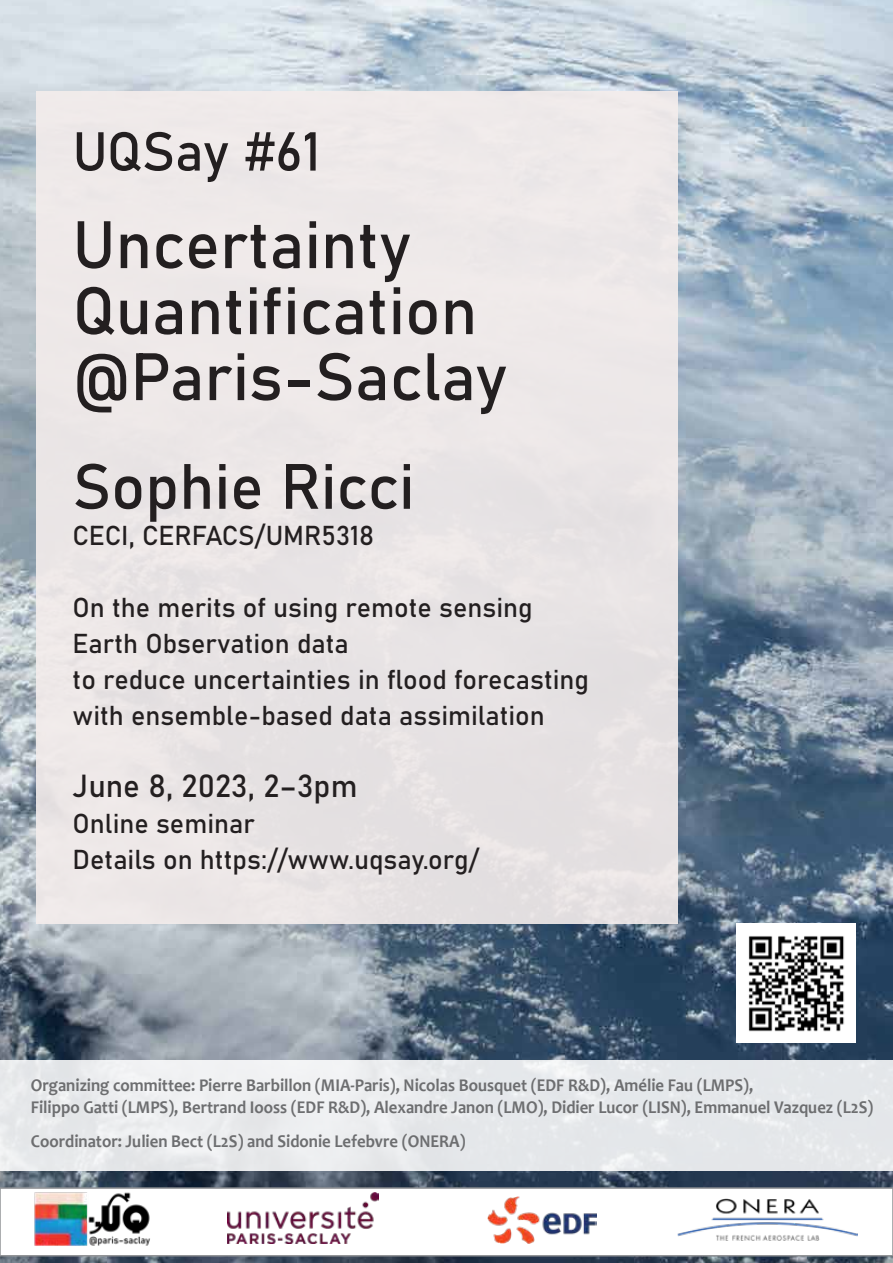
<style>
.page{position:relative;width:893px;height:1263px;background:#fff}
.page>*{position:absolute;margin:0;border:0;box-sizing:border-box;transform-origin:0 0}
.t1{font:66px/66px "Bahnschrift";color:#231f20}
.t2{font:63px "Bahnschrift";color:#231f20}
.t3{font:54px "Bahnschrift";color:#231f20}
.t4{font:31.5px "Bahnschrift";color:#231f20}
.t5{font:27px/36px "Bahnschrift";color:#231f20}
.t6{font:700 18px/21.6px "Candara";color:#6d6e70;scale:.93 1}
</style>
<div class="page">
<img style="left:0;top:0;width:893px;height:1263px">
<div style="left:36px;top:92px;width:642px;height:832px;background:#ece7e7"></div>
<div style="left:0;top:1188px;width:893px;height:68px;background:#fff"></div>
<div style="left:0;top:1187px;width:893px;height:69px;border:2px solid #929497"></div>
<img style="left:32px;top:1188px;width:121px;height:58px">
<img style="left:678px;top:1198px;width:180px;height:42px">
<img style="left:228px;top:1192px;width:151px;height:51px">
<img style="left:488px;top:1197px;width:108px;height:46px">
<div style="left:0;top:1060px;width:893px;height:110px;background:#e6e8eb"></div>
<img style="left:737px;top:924px;width:119px;height:119px">
<h3 class="t3" style="left:73px;top:111px;width:249px">UQSay #61</h3>
<h1 class="t1" style="left:73px;top:207px;width:436px">Uncertainty<br>Quantification @Paris-Saclay</h1>
<h2 class="t2" style="left:73px;top:439px;width:343px">Sophie Ricci</h2>
<h3 class="t5" style="left:73px;top:515px;width:303px">CECI, CERFACS/UMR5318</h3>
<h3 class="t5" style="left:73px;top:587px;width:518px">On the merits of using remote sensing Earth Observation data<br>to reduce uncertainties in flood forecasting with ensemble-based data assimilation</h3>
<h3 class="t4" style="left:73px;top:762px;width:286px">June 8, 2023, 2–3pm</h3>
<h3 class="t5" style="left:73px;top:803px;width:408px">Online seminar<br>Details on https://www.uqsay.org/</h3>
<p class="t6" style="left:31px;top:1074px;width:908px">Organizing committee: Pierre Barbillon (MIA-Paris), Nicolas Bousquet (EDF R&amp;D), Amélie Fau (LMPS),<br>Filippo Gatti (LMPS), Bertrand Iooss (EDF R&amp;D), Alexandre Janon (LMO), Didier Lucor (LISN), Emmanuel Vazquez (L2S)</p>
<p class="t6" style="left:31px;top:1130px;width:469px">Coordinator: Julien Bect (L2S) and Sidonie Lefebvre (ONERA)</p>
</div>
